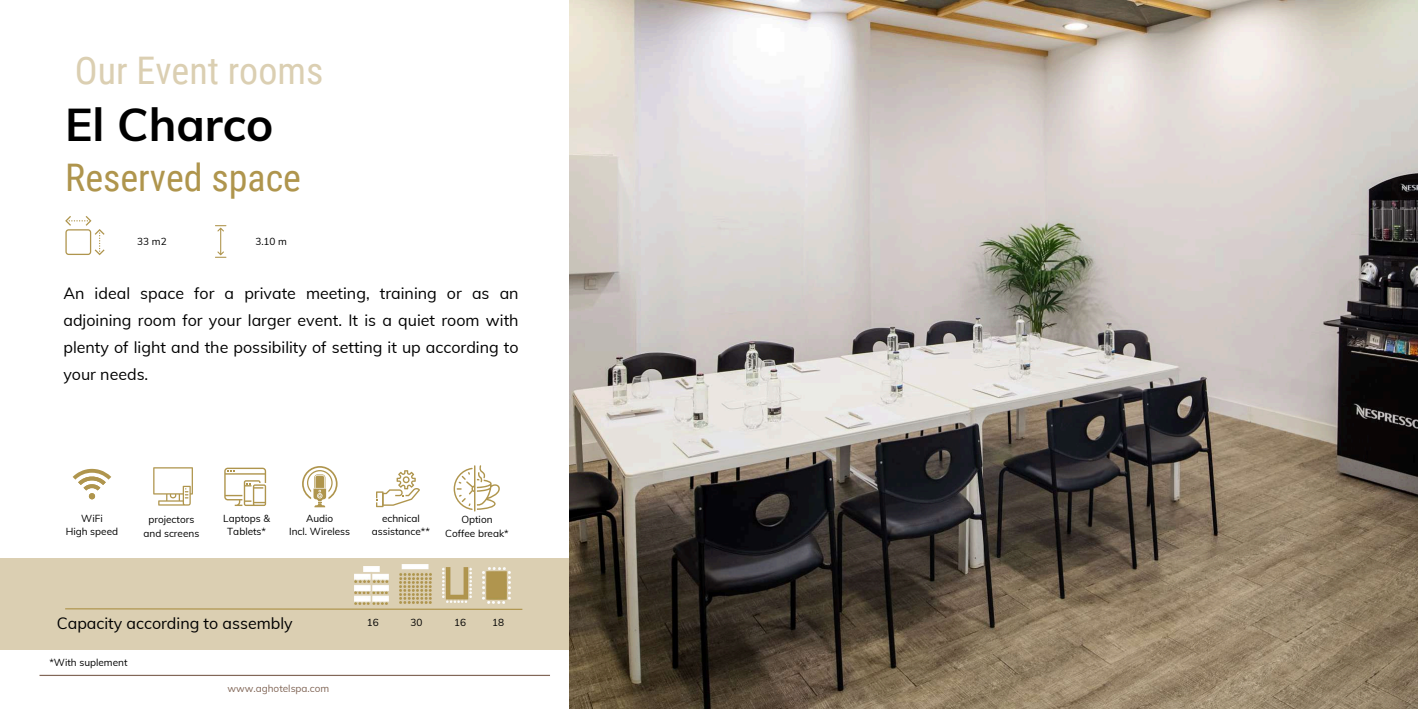
<style>
.page{position:relative;width:1418px;height:709px;background:#fff}
.page>*{position:absolute;margin:0;border:0;box-sizing:border-box;transform-origin:0 0}
.t1{font:700 46px "Muli";color:#000}
.t2{font:38px "Roboto Condensed";color:#dbcfb2}
.t3{font:38px "Roboto Condensed";color:#af954d}
.t4{font:16px/27px "Muli";color:#000;text-align:justify}
.t5{font:10px/13.8px "Muli";color:#000;text-align:center}
.t6{font:10px "Muli";color:#826758}
</style>
<div class="page">
<div style="left:0;top:559px;width:569px;height:91px;background:#dbcfb2"></div>
<img style="left:569px;top:0;width:848px;height:709px">
<hr style="left:40px;top:674px;width:510px;height:2px;background:#826758">
<svg style="left:65px;top:216px;width:39px;height:39px"></svg>
<svg style="left:215px;top:225px;width:11px;height:33px"></svg>
<svg style="left:65px;top:608px;width:458px;height:2px"></svg>
<img style="left:354px;top:566px;width:35px;height:38px">
<img style="left:399px;top:564px;width:32px;height:39px">
<img style="left:442px;top:568px;width:29px;height:34px">
<img style="left:482px;top:567px;width:29px;height:36px">
<svg style="left:73px;top:469px;width:38px;height:30px"></svg>
<svg style="left:153px;top:467px;width:40px;height:38px"></svg>
<svg style="left:376px;top:470px;width:44px;height:37px"></svg>
<svg style="left:302px;top:466px;width:35px;height:41px"></svg>
<svg style="left:453px;top:465px;width:47px;height:46px"></svg>
<svg style="left:224px;top:467px;width:42px;height:39px"></svg>
<h2 class="t2" style="left:75px;top:49px;width:250px">Our Event rooms</h2>
<h1 class="t1" style="left:65px;top:94px;width:210px">El Charco</h1>
<h2 class="t3" style="left:65px;top:156px;width:237px">Reserved space</h2>
<p class="t5" style="left:137px;top:234px;width:31px">33 m2</p>
<p class="t5" style="left:255px;top:234px;width:33px">3.10 m</p>
<p class="t4" style="left:63px;top:280px;width:456px">An ideal space for a private meeting, training or as an adjoining room for your larger event. It is a quiet room with plenty of light and the possibility of setting it up according to your needs.</p>
<p class="t5" style="left:66px;top:511px;width:54px">WiFi<br>High speed</p>
<p class="t5" style="left:144px;top:512px;width:57px">projectors and screens</p>
<p class="t5" style="left:372px;top:511px;width:60px">echnical assistance**</p>
<p class="t5" style="left:289px;top:511px;width:62px">Audio<br>Incl. Wireless</p>
<p class="t5" style="left:445px;top:512px;width:65px">Option<br>Coffee break*</p>
<p class="t5" style="left:223px;top:511px;width:48px">Laptops &amp;<br>Tablets*</p>
<p class="t4" style="left:57px;top:609px;width:237px">Capacity according to assembly</p>
<p class="t5" style="left:49px;top:655px;width:80px">*With suplement</p>
<p class="t6" style="left:227px;top:682px;width:104px">www.aghotelspa.com</p>
<p class="t5" style="left:367px;top:615px;width:13px">16</p>
<p class="t5" style="left:410px;top:615px;width:13px">30</p>
<p class="t5" style="left:454px;top:615px;width:13px">16</p>
<p class="t5" style="left:492px;top:615px;width:13px">18</p>
</div>
